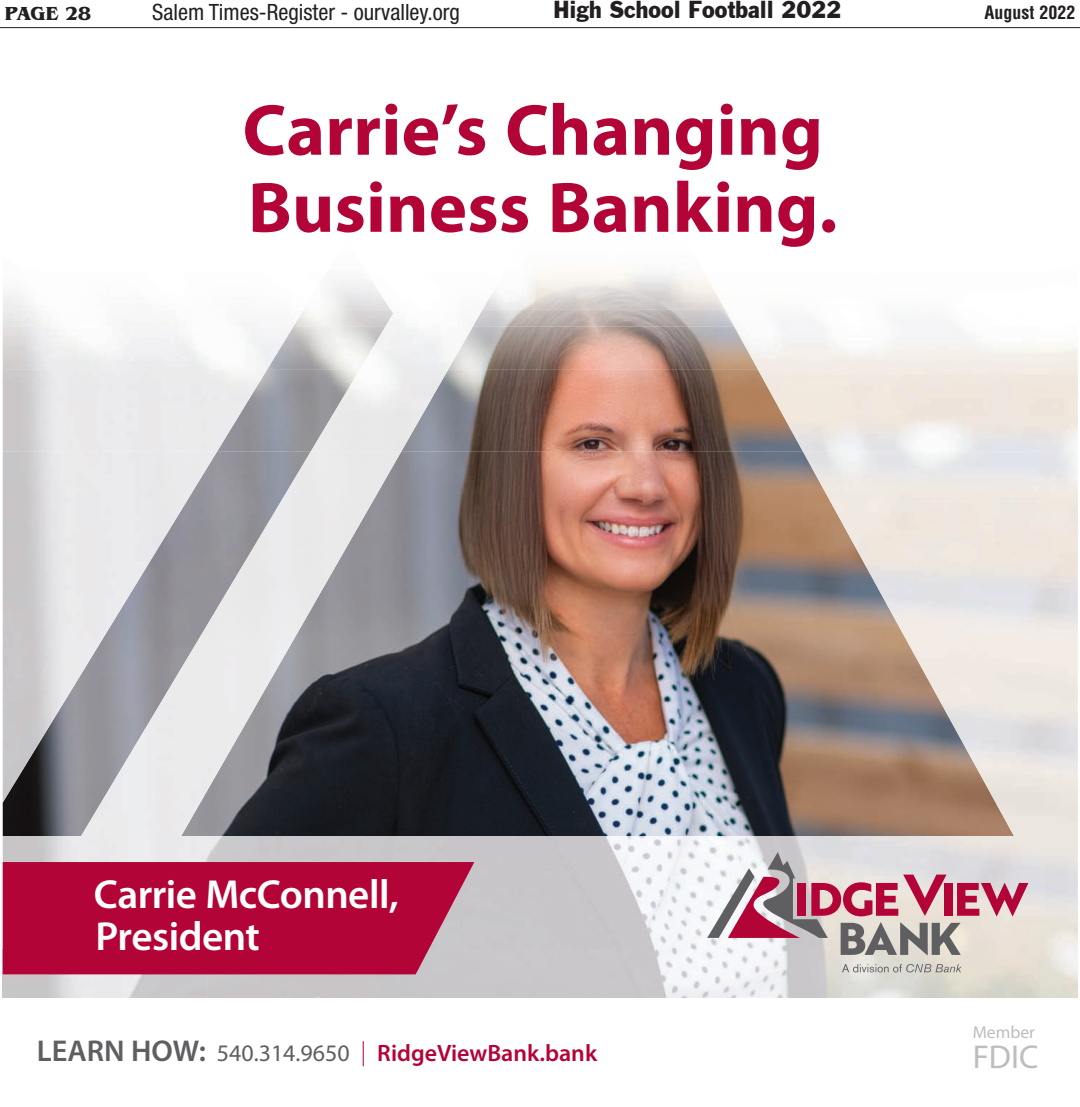
<style>
.page{position:relative;width:1080px;height:1107px;background:#fff}
.page>*{position:absolute;margin:0;border:0;box-sizing:border-box;transform-origin:0 0}
.t1{font:700 72.9px "Myriad Pro";color:#b30437}
.t2{font:700 72px "Myriad Pro";color:#b30437}
.t3{font:600 40.8px/42px "Myriad Pro";letter-spacing:-.015em;color:#fff}
.t4{font:33.15px "Myriad Pro";color:#bcbdc0}
.t5{font:600 23.7px "Myriad Pro";color:#b30437}
.t6{font:condensed 22.5px "Helvetica Neue LT Std";color:#231f20}
.t7{font:22.5px "Jack Roman";color:#231f20;scale:.92 1}
.t8{font:700 19.5px "Gazette";color:#231f20}
.t9{font:700 condensed 18px "Helvetica LT Std";color:#231f20}
.t10{font:17.4px "Myriad Pro";color:#bcbdc0}
.s1{font-size:30.15px;color:#5f5f62}
.s2{font-weight:400;color:#5f5f62}
.s3{font-weight:300;font-size:25.05px}
</style>
<div class="page">
<hr style="left:0;top:27px;width:1080px;height:1px;background:#231f20">
<img style="left:105px;top:452px;width:819px;height:384px">
<img style="left:250px;top:370px;width:508px;height:82px">
<img style="left:3px;top:452px;width:153px;height:199px">
<img style="left:156px;top:452px;width:245px;height:100px">
<img style="left:803px;top:452px;width:275px;height:50px">
<img style="left:830px;top:501px;width:248px;height:100px">
<img style="left:207px;top:551px;width:137px;height:100px">
<img style="left:156px;top:624px;width:52px;height:374px">
<img style="left:885px;top:601px;width:193px;height:100px">
<img style="left:3px;top:651px;width:102px;height:347px">
<img style="left:207px;top:651px;width:80px;height:100px">
<img style="left:105px;top:710px;width:51px;height:288px">
<img style="left:924px;top:700px;width:154px;height:298px">
<img style="left:207px;top:750px;width:52px;height:248px">
<img style="left:258px;top:836px;width:667px;height:162px">
<img style="left:758px;top:370px;width:320px;height:82px">
<div style="left:52px;top:370px;width:198px;height:82px;background:#ebebec"></div>
<img style="left:250px;top:370px;width:198px;height:40px">
<img style="left:311px;top:410px;width:114px;height:42px">
<img style="left:473px;top:326px;width:261px;height:44px">
<img style="left:734px;top:326px;width:344px;height:44px">
<img style="left:3px;top:326px;width:470px;height:44px">
<img style="left:482px;top:310px;width:243px;height:16px">
<img style="left:725px;top:310px;width:229px;height:16px">
<img style="left:3px;top:310px;width:479px;height:16px">
<div style="left:3px;top:862px;width:471px;height:112px;background:#b30437"></div>
<svg style="left:707px;top:852px;width:321px;height:103px;background:#cbaab2"></svg>
<svg style="left:842px;top:964px;width:120px;height:8px"></svg>
<p class="t8" style="left:4px;top:6px;width:88px">PAGE 28</p>
<p class="t6" style="left:152px;top:4px;width:309px">Salem Times-Register - ourvalley.org</p>
<p class="t7" style="left:553px;top:0;width:314px">High School Football 2022</p>
<p class="t9" style="left:985px;top:5px;width:92px">August 2022</p>
<p class="t1" style="left:243px;top:87px;width:582px">Carrie’s Changing</p>
<p class="t2" style="left:248px;top:165px;width:591px">Business Banking.</p>
<p class="t3" style="left:94px;top:877px;width:306px">Carrie McConnell,<br>President</p>
<p class="t5" style="left:37px;top:1044px;width:562px"><span class="s1">LEARN HOW:</span> <span class="s2">540.314.9650</span> <span class="s3">|</span> RidgeViewBank.bank</p>
<p class="t10" style="left:973px;top:1022px;width:64px">Member</p>
<p class="t4" style="left:973px;top:1037px;width:67px">FDIC</p>
</div>
